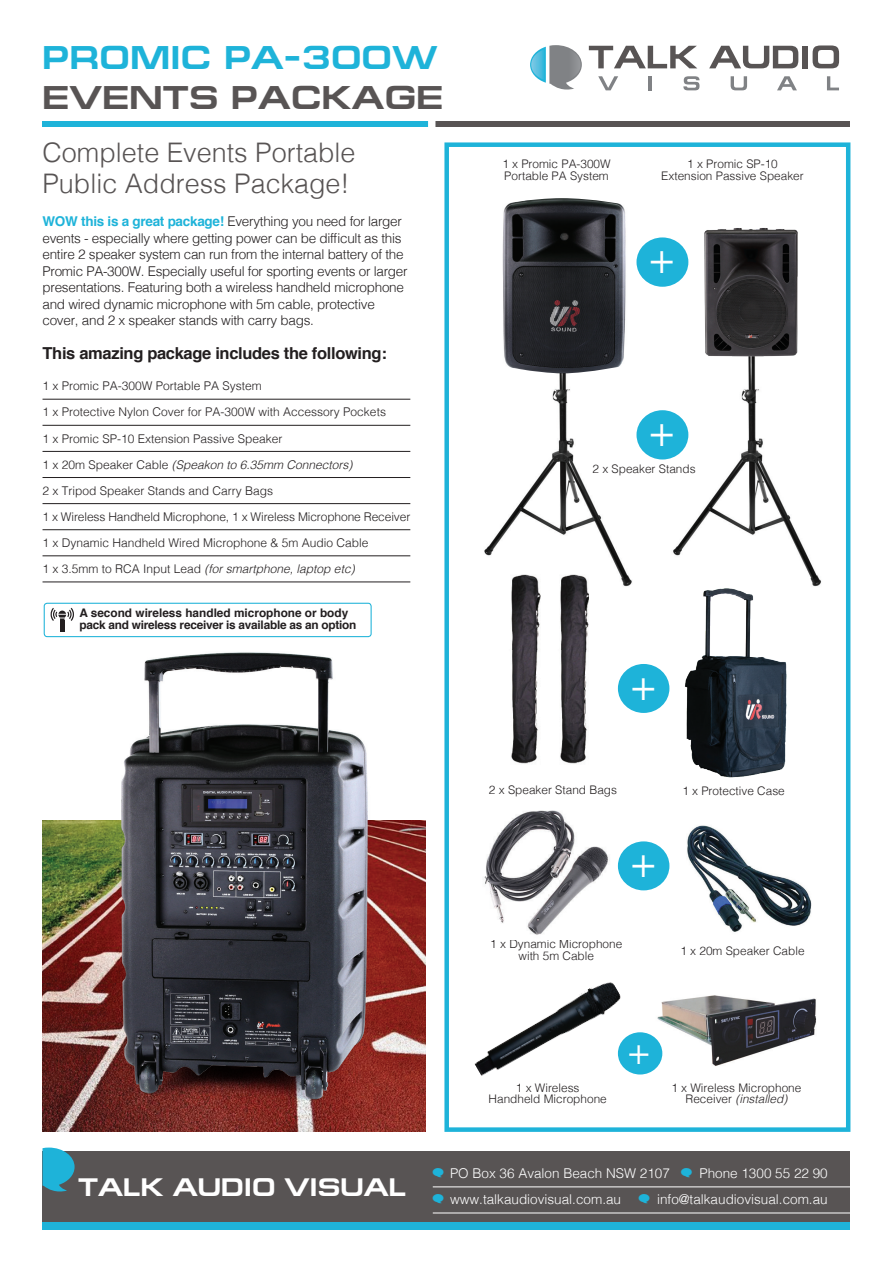
<style>
.page{position:relative;width:893px;height:1263px;background:#fff}
.page>*{position:absolute;margin:0;border:0;box-sizing:border-box;transform-origin:0 0}
.t1{font:300 43.5px "Helvetica";color:#fff}
.t2{font:300 43.2px "Helvetica";color:#fff}
.t3{font:300 37.35px "Helvetica";color:#fff}
.t4{font:700 33px "Europe Ext";letter-spacing:.005em;color:#1eb3d9}
.t5{font:700 33px "Europe Ext";letter-spacing:.01em;color:#585454}
.t6{font:300 27px/31.5px "Helvetica";color:#585454}
.t7{font:700 16.5px "Helvetica";letter-spacing:-.02em;color:#231f20}
.t8{font:300 13.5px/16.5px "Helvetica";letter-spacing:-.02em;color:#231f20}
.t9{font:300 13.5px/26.1px "Helvetica";color:#fff;text-align:right}
.t10{font:300 12px/26.1px "Helvetica";color:#231f20}
.t11{font:300 11.85px/12px "Helvetica";color:#231f20;text-align:center}
.t12{font:700 11.85px/12px "Helvetica";letter-spacing:-.02em;color:#231f20}
.s1{font-weight:700;color:#1eb3d9}
.s2{font-style:italic}
.s3{font-family:"Talk";font-weight:400;font-size:16.5px;color:#1eb3d9}
.s4{font-size:16.5px;color:#1eb3d9}
</style>
<div class="page">
<img style="left:43px;top:820px;width:382px;height:312px">
<img style="left:484px;top:373px;width:185px;height:214px">
<img style="left:669px;top:338px;width:182px;height:253px">
<div style="left:636px;top:410px;width:52px;height:49px;background:#1eb3d9;border-radius:50%"></div>
<svg style="left:659px;top:474px;width:6px;height:2px"></svg>
<img style="left:703px;top:228px;width:96px;height:130px">
<img style="left:502px;top:198px;width:124px;height:175px">
<div style="left:636px;top:237px;width:52px;height:50px;background:#1eb3d9;border-radius:50%"></div>
<div style="left:444px;top:142px;width:406px;height:990px;border:4px solid #1eb3d9"></div>
<hr style="left:43px;top:399px;width:367px;height:1px;background:#231f20">
<hr style="left:43px;top:425px;width:367px;height:1px;background:#231f20">
<hr style="left:43px;top:451px;width:367px;height:1px;background:#231f20">
<hr style="left:43px;top:477px;width:367px;height:1px;background:#231f20">
<hr style="left:43px;top:503px;width:367px;height:1px;background:#231f20">
<hr style="left:43px;top:529px;width:367px;height:1px;background:#231f20">
<hr style="left:43px;top:555px;width:367px;height:1px;background:#231f20">
<hr style="left:43px;top:581px;width:367px;height:1px;background:#231f20">
<div style="left:618px;top:664px;width:51px;height:49px;background:#1eb3d9;border-radius:50%"></div>
<img style="left:474px;top:982px;width:151px;height:94px">
<div style="left:618px;top:1032px;width:44px;height:42px;background:#1eb3d9;border-radius:50%"></div>
<img style="left:644px;top:995px;width:173px;height:75px">
<img style="left:666px;top:561px;width:156px;height:217px">
<img style="left:687px;top:825px;width:125px;height:107px">
<img style="left:484px;top:810px;width:126px;height:125px">
<div style="left:618px;top:841px;width:51px;height:49px;background:#1eb3d9;border-radius:50%"></div>
<img style="left:508px;top:572px;width:32px;height:192px">
<img style="left:557px;top:572px;width:32px;height:192px">
<div style="left:44px;top:603px;width:328px;height:34px;border:1px solid #1eb3d9;border-radius:3px"></div>
<svg style="left:51px;top:608px;width:23px;height:21px"></svg>
<hr style="left:60px;top:620px;width:4px;height:12px;background:#231f20">
<div style="left:43px;top:121px;width:807px;height:5px;background:#585454"></div>
<div style="left:43px;top:121px;width:392px;height:5px;background:#1eb3d9"></div>
<svg style="left:589px;top:46px;width:108px;height:22px"></svg>
<svg style="left:709px;top:46px;width:89px;height:22px"></svg>
<div style="left:803px;top:46px;width:5px;height:22px;background:#585454"></div>
<svg style="left:813px;top:45px;width:26px;height:23px"></svg>
<svg style="left:598px;top:76px;width:20px;height:14px"></svg>
<hr style="left:649px;top:76px;width:3px;height:14px;background:#808285">
<svg style="left:683px;top:76px;width:16px;height:14px"></svg>
<svg style="left:731px;top:76px;width:16px;height:14px"></svg>
<svg style="left:777px;top:76px;width:20px;height:14px"></svg>
<svg style="left:827px;top:76px;width:12px;height:14px"></svg>
<svg style="left:530px;top:45px;width:44px;height:45px"></svg>
<img style="left:561px;top:47px;width:21px;height:34px">
<div style="left:43px;top:1151px;width:807px;height:71px;background:#585454"></div>
<div style="left:43px;top:1222px;width:807px;height:8px;background:#1eb3d9"></div>
<svg style="left:43px;top:1147px;width:32px;height:45px"></svg>
<hr style="left:433px;top:1186px;width:437px;height:1px;background:#fff">
<hr style="left:433px;top:1212px;width:437px;height:1px;background:#fff">
<img style="left:100px;top:637px;width:283px;height:485px">
<h3 class="t4" style="left:43px;top:39px;width:397px">PROMIC PA-300W</h3>
<h3 class="t5" style="left:43px;top:79px;width:402px">EVENTS PACKAGE</h3>
<h3 class="t6" style="left:43px;top:135px;width:315px">Complete Events Portable<br>Public Address Package!</h3>
<p class="t8" style="left:43px;top:212px;width:367px"><span class="s1">WOW this is a great package!</span> Everything you need for larger events - especially where getting power can be difficult as this entire 2 speaker system can run from the internal battery of the Promic PA-300W. Especially useful for sporting events or larger presentations. Featuring both a wireless handheld microphone and wired dynamic microphone with 5m cable, protective cover, and 2 x speaker stands with carry bags.</p>
<p class="t7" style="left:43px;top:340px;width:346px">This amazing package includes the following:</p>
<p class="t10" style="left:43px;top:372px;width:369px">1 x Promic PA-300W Portable PA System<br>1 x Protective Nylon Cover for PA-300W with Accessory Pockets<br>1 x Promic SP-10 Extension Passive Speaker<br>1 x 20m Speaker Cable <span class="s2">(Speakon to 6.35mm Connectors)<br></span>2 x Tripod Speaker Stands and Carry Bags<br>1 x Wireless Handheld Microphone, 1 x Wireless Microphone Receiver 1 x Dynamic Handheld Wired Microphone &amp; 5m Audio Cable<br>1 x 3.5mm to RCA Input Lead <span class="s2">(for smartphone, laptop etc)</span></p>
<p class="t12" style="left:79px;top:607px;width:279px">A second wireless handled microphone or body pack and wireless receiver is available as an option</p>
<p class="t11" style="left:502px;top:157px;width:110px;text-align:left">1 x Promic PA-300W<br>Portable PA System</p>
<p class="t11" style="left:661px;top:157px;width:144px">1 x Promic SP-10<br>Extension Passive Speaker</p>
<h1 class="t1" style="left:648px;top:221px;width:30px">+</h1>
<h1 class="t1" style="left:648px;top:393px;width:30px">+</h1>
<p class="t11" style="left:592px;top:462px;width:105px">2 x Speaker Stands</p>
<h2 class="t2" style="left:629px;top:647px;width:30px">+</h2>
<p class="t11" style="left:489px;top:783px;width:130px">2 x Speaker Stand Bags</p>
<h2 class="t2" style="left:629px;top:825px;width:30px">+</h2>
<p class="t11" style="left:490px;top:937px;width:134px">1 x Dynamic Microphone with 5m Cable</p>
<p class="t11" style="left:682px;top:784px;width:104px">1 x Protective Case</p>
<p class="t11" style="left:680px;top:944px;width:126px">1 x 20m Speaker Cable</p>
<h3 class="t3" style="left:627px;top:1018px;width:26px">+</h3>
<p class="t11" style="left:489px;top:1081px;width:120px;line-height:11.4px">1 x Wireless<br>Handheld Microphone</p>
<p class="t11" style="left:671px;top:1081px;width:132px;line-height:11.4px">1 x Wireless Microphone<br>Receiver <span class="s2">(installed)</span></p>
<p class="t9" style="left:78px;top:1159px;width:751px"><span class="s3">•</span><span class="s4">•</span> PO Box 36 Avalon Beach NSW 2107 <span class="s3">•</span> Phone 1300 55 22 90<br><sup>TALK</sup> <sup>AUDIO</sup> <sup>VISUAL</sup> <span class="s3">•</span><span class="s4">•</span> www.talkaudiovisual.com.au <span class="s3">•</span> info@talkaudiovisual.com.au</p>
</div>
